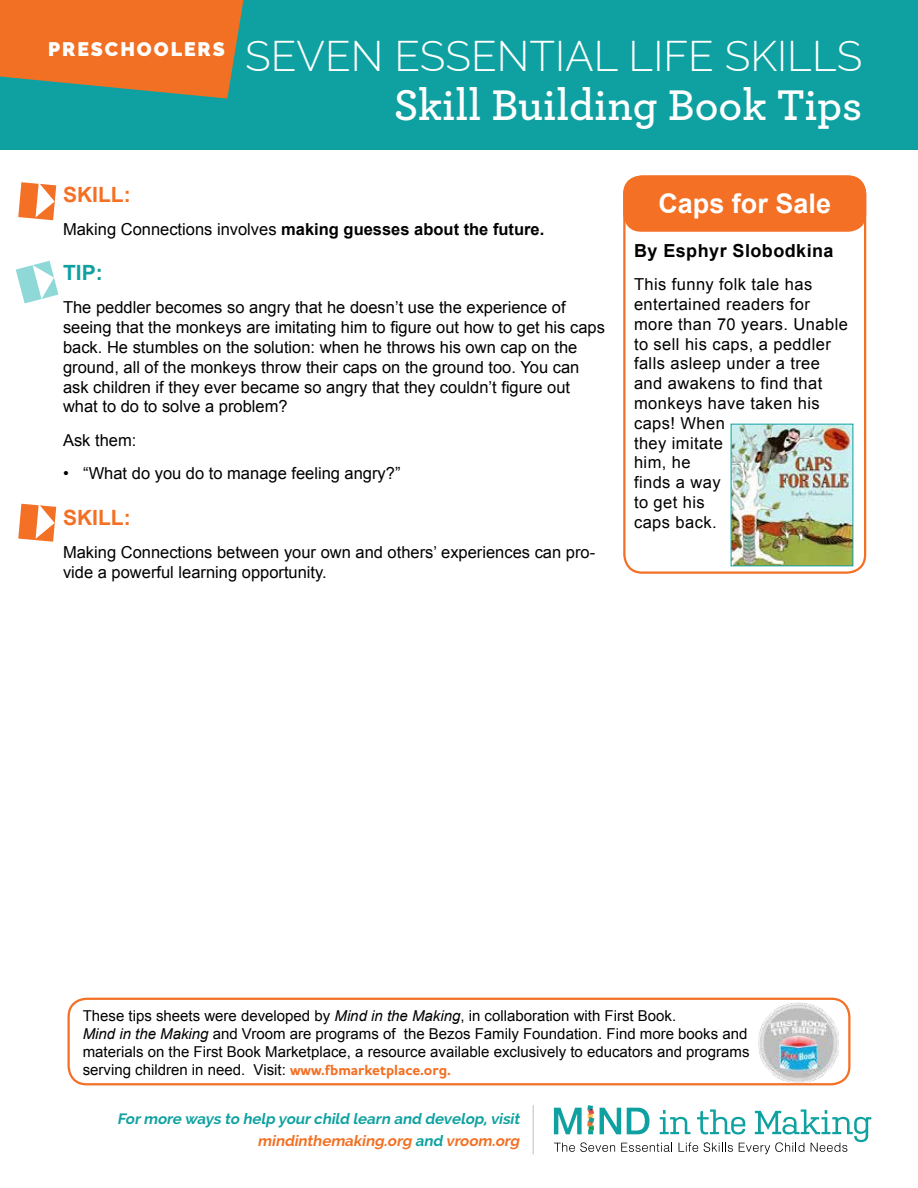
<style>
.page{position:relative;width:918px;height:1188px;background:#fff}
.page>*{position:absolute;margin:0;border:0;box-sizing:border-box;transform-origin:0 0}
.t1{font:600 45px "Archer Pro";color:#fff}
.t2{font:300 42px "Raleway";color:#fff}
.t3{font:700 27px "Arial";color:#fff}
.t4{font:700 21px "Arial";color:#f37024}
.t5{font:700 21px "Arial";color:#10a0a0}
.t6{font:700 18px "Arial";letter-spacing:.025em;color:#000}
.t7{font:16.5px/19.8px "Arial";color:#000}
.t8{font:16.5px/19.8px "Arial";letter-spacing:.025em;color:#000}
.t9{font:700 16.5px "Arial";color:#000}
.t10{font:15px/18px "Arial";color:#000}
.t11{font:italic 700 15px/22.5px "Raleway";color:#0fa1a1;text-align:right}
.s1{font-weight:400}
.s2{font-style:italic}
.s3{font-family:"Houschka Pro";font-weight:700;color:#f37024}
.s4{color:#f27024}
</style>
<div class="page">
<svg style="left:554px;top:1105px;width:317px;height:49px"></svg>
<hr style="left:532px;top:1105px;width:2px;height:49px;background:#d1d3d4">
<div style="left:0;top:0;width:918px;height:149px;background:#0fa1a1"></div>
<svg style="left:0;top:0;width:244px;height:99px;background:#d17635"></svg>
<img style="left:733px;top:426px;width:118px;height:138px">
<div style="left:731px;top:424px;width:122px;height:142px;border:1px solid #10a0a0"></div>
<div style="left:623px;top:176px;width:243px;height:398px;border:2px solid #f37024;border-radius:18px"></div>
<div style="left:623px;top:176px;width:243px;height:56px;background:#f37024;border-radius:18px"></div>
<img style="left:759px;top:1002px;width:80px;height:80px">
<div style="left:68px;top:998px;width:782px;height:87px;border:2px solid #f37024;border-radius:18px"></div>
<svg style="left:18px;top:182px;width:38px;height:38px"></svg>
<svg style="left:16px;top:261px;width:42px;height:42px"></svg>
<svg style="left:18px;top:504px;width:38px;height:38px"></svg>
<h2 class="t2" style="left:48px;top:32px;width:816px"><sup>PRESCHOOLERS</sup> SEVEN ESSENTIAL LIFE SKILLS</h2>
<h1 class="t1" style="left:394px;top:72px;width:470px">Skill Building Book Tips</h1>
<p class="t4" style="left:63px;top:181px;width:69px">SKILL:</p>
<p class="t9" style="left:63px;top:218px;width:483px"><span class="s1">Making Connections involves</span> making guesses about the future.</p>
<p class="t5" style="left:63px;top:259px;width:41px">TIP:</p>
<p class="t7" style="left:63px;top:298px;width:544px">The peddler becomes so angry that he doesn’t use the experience of seeing that the monkeys are imitating him to figure out how to get his caps back. He stumbles on the solution: when he throws his own cap on the ground, all of the monkeys throw their caps on the ground too. You can ask children if they ever became so angry that they couldn’t figure out what to do to solve a problem?</p>
<p class="t7" style="left:63px;top:430px;width:75px">Ask them:</p>
<p class="t7" style="left:63px;top:463px;width:339px">• “What do you do to manage feeling angry?”</p>
<p class="t4" style="left:63px;top:503px;width:69px">SKILL:</p>
<p class="t7" style="left:63px;top:543px;width:534px">Making Connections between your own and others’ experiences can pro&shy;vide a powerful learning opportunity.</p>
<h3 class="t3" style="left:658px;top:186px;width:174px">Caps for Sale</h3>
<p class="t6" style="left:634px;top:239px;width:201px">By Esphyr Slobodkina</p>
<p class="t8" style="left:634px;top:275px;width:215px">This funny folk tale has entertained readers for more than 70 years. Unable to sell his caps, a peddler falls asleep under a tree and awakens to find that monkeys have taken his caps! When<br>they imitate<br>him, he<br>finds a way<br>to get his<br>caps back.</p>
<p class="t10" style="left:83px;top:1007px;width:668px">These tips sheets were developed by <span class="s2">Mind in the Making</span>, in collaboration with First Book.<br><span class="s2">Mind in the Making</span> and Vroom are programs of the Bezos Family Foundation. Find more books and materials on the First Book Marketplace, a resource available exclusively to educators and programs serving children in need. Visit: <span class="s3">www.fbmarketplace.org.</span></p>
<p class="t11" style="left:117px;top:1107px;width:407px">Formore ways to help yourchild learn and develop,visit <span class="s4">mindinthemaking.org</span> and <span class="s4">vroom.org</span></p>
</div>
